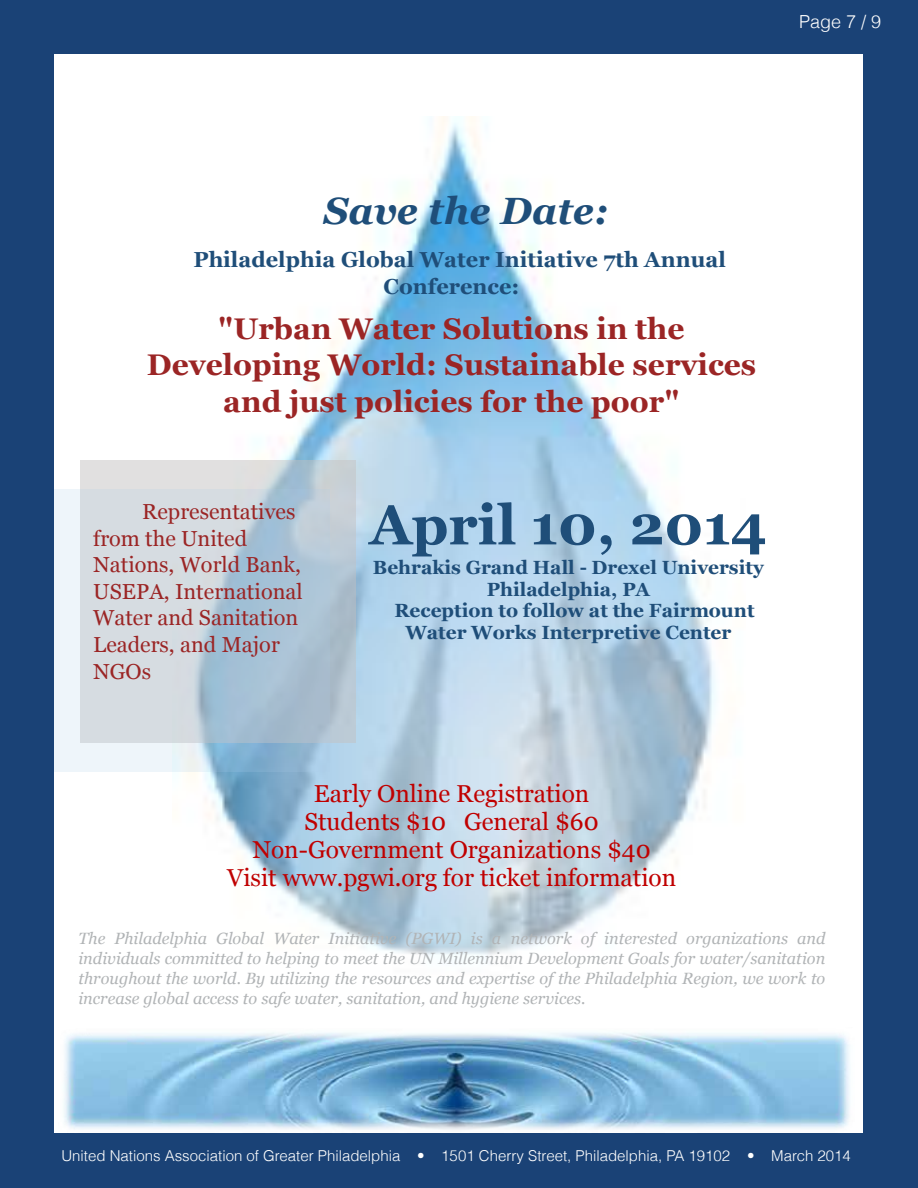
<style>
.page{position:relative;width:918px;height:1188px;background:#1a4276}
.page>*{position:absolute;margin:0;border:0;box-sizing:border-box;transform-origin:0 0}
.t1{font:700 55.8px "Georgia";color:#1f4e79}
.t2{font:italic 700 37.95px "Georgia";color:#1f4e79}
.t3{font:700 29.85px/36.8px "Georgia";color:#9b2525;text-align:center}
.t4{font:24.45px/27.8px "Georgia";color:#c00000;text-align:center}
.t5{font:21.75px/26.7px "Georgia";color:#9b2525}
.t6{font:700 21.75px/26.5px "Georgia";color:#1f4e79}
.t7{font:700 19.05px "Georgia";color:#1f4e79}
.t8{font:300 18px "Helvetica";color:#fff}
.t9{font:italic 16.35px/20px "Georgia";color:#b1b4b6;text-align:justify}
.t10{font:300 15px "Helvetica";color:#fff}
</style>
<div class="page">
<div style="left:55px;top:55px;width:808px;height:1078px;background:#fff"></div>
<img style="left:172px;top:116px;width:544px;height:839px">
<img style="left:63px;top:1032px;width:787px;height:98px">
<div style="left:80px;top:461px;width:275px;height:282px;background:#c4c1c1;opacity:.5"></div>
<div style="left:54px;top:489px;width:275px;height:283px;background:#adccea;opacity:.2"></div>
<p class="t8" style="left:799px;top:7px;width:84px">Page 7 / 9</p>
<h2 class="t2" style="left:324px;top:187px;width:286px">Save the Date:</h2>
<h3 class="t6" style="left:384px;top:246px;width:344px;text-indent:-190px">Philadelphia Global Water Initiative 7th Annual<br>Conference:</h3>
<h3 class="t3" style="left:147px;top:310px;width:611px">"Urban Water Solutions in the<br>Developing World: Sustainable services and just policies for the poor"</h3>
<h3 class="t5" style="left:93px;top:498px;width:211px;text-indent:49px">Representatives from the United<br>Nations, World Bank,<br>USEPA, International<br>Water and Sanitation<br>Leaders, and Major<br>NGOs</h3>
<h1 class="t1" style="left:370px;top:489px;width:399px">April 10, 2014</h1>
<p class="t7" style="left:373px;top:555px;width:392px">Behrakis Grand Hall - Drexel University</p>
<p class="t7" style="left:487px;top:577px;width:165px">Philadelphia, PA</p>
<p class="t7" style="left:394px;top:598px;width:362px">Reception to follow at the Fairmount</p>
<p class="t7" style="left:405px;top:620px;width:328px">Water Works Interpretive Center</p>
<h3 class="t4" style="left:227px;top:780px;width:451px">Early Online Registration<br>Students $10 General $60<br>Non-Government Organizations $40<br>Visit www.pgwi.org for ticket information</h3>
<p class="t9" style="left:78px;top:928px;width:749px">The Philadelphia Global Water Initiative (PGWI) is a network of interested organizations and individuals committed to helping to meet the UN Millennium Development Goals for water/sanitation throughout the world. By utilizing the resources and expertise of the Philadelphia Region, we work to increase global access to safe water, sanitation, and hygiene services.</p>
<p class="t10" style="left:61px;top:1144px;width:791px">United Nations Association of Greater Philadelphia • 1501 Cherry Street, Philadelphia, PA 19102 • March 2014</p>
</div>
